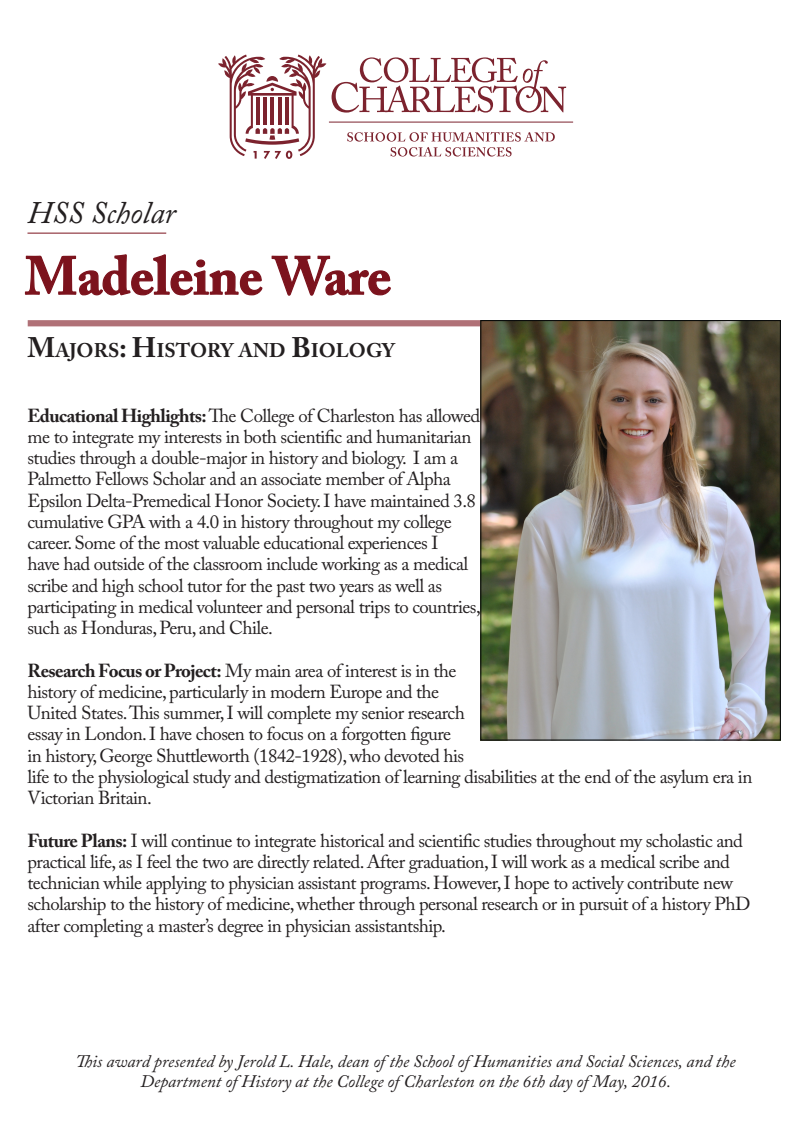
<style>
.page{position:relative;width:810px;height:1125px;background:#fff}
.page>*{position:absolute;margin:0;border:0;box-sizing:border-box;transform-origin:0 0}
.t1{font:700 53.12px "Adobe Caslon Pro";color:#7c131d}
.t2{font:italic 31.25px "Adobe Caslon Pro";color:#231f20}
.t3{font:700 19.69px "Adobe Caslon Pro";color:#231f20}
.t4{font:18.75px/21.2px "Adobe Caslon Pro";letter-spacing:-.03em;color:#231f20}
.t5{font:italic 17.5px/20px "Adobe Caslon Pro";color:#231f20;text-align:center}
.s1{font-size:28.12px}
.s2{font-weight:700}
</style>
<div class="page">
<svg style="left:332px;top:57px;width:234px;height:56px"></svg>
<svg style="left:218px;top:55px;width:108px;height:104px"></svg>
<hr style="left:329px;top:122px;width:244px;height:1px;background:#7c232e">
<svg style="left:347px;top:132px;width:208px;height:25px"></svg>
<svg style="left:24px;top:254px;width:238px;height:42px"></svg>
<svg style="left:271px;top:255px;width:120px;height:41px"></svg>
<hr style="left:28px;top:233px;width:138px;height:1px;background:#7c131d">
<div style="left:28px;top:320px;width:452px;height:6px;background:#b07177"></div>
<img style="left:482px;top:322px;width:297px;height:417px">
<div style="left:480px;top:320px;width:301px;height:421px;border:1px solid #0a0c0b"></div>
<p class="t2" style="left:28px;top:194px;width:150px">HSS Scholar</p>
<p class="t1" style="left:25px;top:245px;width:368px">Madeleine Ware</p>
<p class="t3" style="left:28px;top:338px;width:369px"><span class="s1">M</span>AJORS<span class="s1">: H</span>ISTORY AND <span class="s1">B</span>IOLOGY</p>
<p class="t4" style="left:28px;top:404px;width:455px"><span class="s2">Educational Highlights:</span> The College of Charleston has allowed me to integrate my interests in both scientific and humanitarian studies through a double-major in history and biology. I am a Palmetto Fellows Scholar and an associate member of Alpha Epsilon Delta-Premedical Honor Society. I have maintained 3.8 cumulative GPA with a 4.0 in history throughout my college career. Some of the most valuable educational experiences I<br>have had outside of the classroom include working as a medical scribe and high school tutor for the past two years as well as participating in medical volunteer and personal trips to countries, such as Honduras, Peru, and Chile.</p>
<p class="t4" style="left:28px;top:659px;width:726px"><span class="s2">Research Focus or Project:</span> My main area of interest is in the<br>history of medicine, particularly in modern Europe and the<br>United States. This summer, I will complete my senior research<br>essay in London. I have chosen to focus on a forgotten figure<br>in history, George Shuttleworth (1842-1928), who devoted his<br>life to the physiological study and destigmatization of learning disabilities at the end of the asylum era in Victorian Britain.</p>
<p class="t4" style="left:28px;top:829px;width:724px"><span class="s2">Future Plans:</span> I will continue to integrate historical and scientific studies throughout my scholastic and practical life, as I feel the two are directly related. After graduation, I will work as a medical scribe and technician while applying to physician assistant programs. However, I hope to actively contribute new scholarship to the history of medicine, whether through personal research or in pursuit of a history PhD after completing a master’s degree in physician assistantship.</p>
<p class="t5" style="left:75px;top:1051px;width:662px">This award presented by Jerold L. Hale, dean of the School of Humanities and Social Sciences, and the<br>Department of History at the College of Charleston on the 6th day of May, 2016.</p>
</div>
